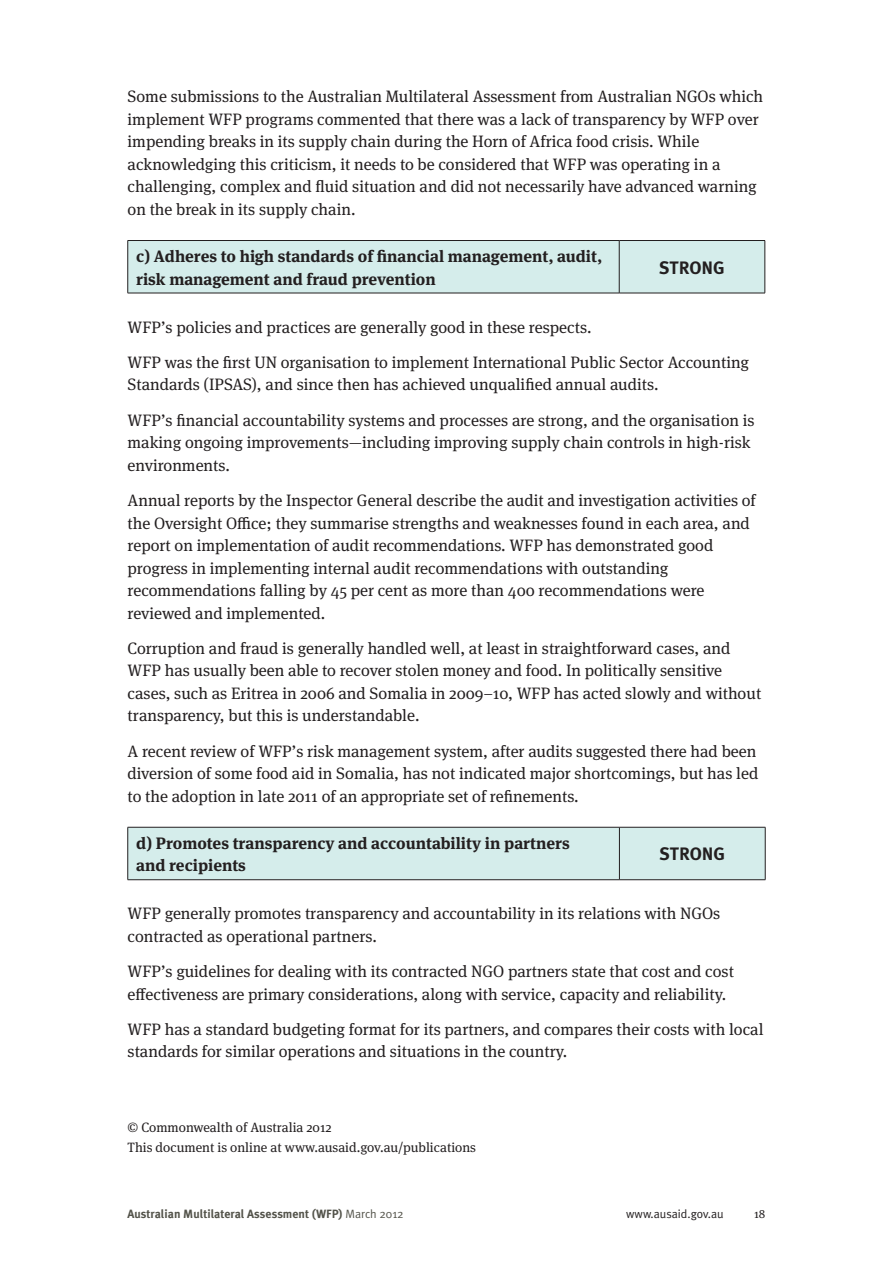
<style>
.page{position:relative;width:893px;height:1263px;background:#fff}
.page>*{position:absolute;margin:0;border:0;box-sizing:border-box;transform-origin:0 0}
._08bbbb_RIGHT_COLUMN{font:700 18px "Meta Plus";color:#231f20}
._04__BODY_TEXT{font:16.5px/22.5px "Meta Serif OT";color:#231f20}
._04__BODY_TEXT-2{font:700 16.5px/22.5px "Meta Serif OT";color:#231f20}
._04__BODY_TEXT-3{font:13.5px "Meta Serif OT";color:#231f20}
.COPYRIGHT_CHANGE{font:13.5px "Meta Serif OT";color:#231f20}
.t1{font:700 12px "Meta Plus";color:#53534a}
.t2{font:12px "Meta Plus Normal";color:#231f20}
.t3{font:12px "Meta Serif OT";color:#231f20}
.s1{font-family:"Meta Plus Normal";font-weight:400}
</style>
<div class="page">
<div style="left:128px;top:241px;width:637px;height:52px;background:#d5edeb"></div>
<hr style="left:128px;top:240px;width:491px;height:1px;background:#231f20">
<hr style="left:619px;top:240px;width:146px;height:1px;background:#231f20">
<hr style="left:619px;top:241px;width:1px;height:52px;background:#231f20">
<hr style="left:128px;top:293px;width:491px;height:1px;background:#231f20">
<hr style="left:619px;top:293px;width:146px;height:1px;background:#231f20">
<hr style="left:127px;top:241px;width:1px;height:52px;background:#231f20">
<hr style="left:765px;top:241px;width:1px;height:52px;background:#231f20">
<div style="left:128px;top:828px;width:637px;height:51px;background:#d5edeb"></div>
<hr style="left:128px;top:827px;width:491px;height:1px;background:#231f20">
<hr style="left:619px;top:827px;width:146px;height:1px;background:#231f20">
<hr style="left:619px;top:827px;width:1px;height:52px;background:#231f20">
<hr style="left:128px;top:879px;width:491px;height:1px;background:#231f20">
<hr style="left:619px;top:879px;width:146px;height:1px;background:#231f20">
<hr style="left:127px;top:827px;width:1px;height:52px;background:#231f20">
<hr style="left:765px;top:827px;width:1px;height:52px;background:#231f20">
<p class="_04__BODY_TEXT" style="left:128px;top:86px;width:637px">Some submissions to the Australian Multilateral Assessment from Australian NGOs which implement WFP programs commented that there was a lack of transparency by WFP over impending breaks in its supply chain during the Horn of Africa food crisis. While acknowledging this criticism, it needs to be considered that WFP was operating in a challenging, complex and fluid situation and did not necessarily have advanced warning on the break in its supply chain.</p>
<p class="_04__BODY_TEXT-2" style="left:136px;top:245px;width:467px">c) Adheres to high standards of financial management, audit, risk management and fraud prevention</p>
<p class="_08bbbb_RIGHT_COLUMN" style="left:659px;top:257px;width:67px">STRONG</p>
<p class="_04__BODY_TEXT" style="left:128px;top:316px;width:465px">WFP’s policies and practices are generally good in these respects.</p>
<p class="_04__BODY_TEXT" style="left:128px;top:351px;width:623px">WFP was the first UN organisation to implement International Public Sector Accounting<br>Standards (IPSAS), and since then has achieved unqualified annual audits.</p>
<p class="_04__BODY_TEXT" style="left:128px;top:409px;width:628px">WFP’s financial accountability systems and processes are strong, and the organisation is making ongoing improvements—including improving supply chain controls in high-risk environments.</p>
<p class="_04__BODY_TEXT" style="left:128px;top:489px;width:630px">Annual reports by the Inspector General describe the audit and investigation activities of the Oversight Office; they summarise strengths and weaknesses found in each area, and report on implementation of audit recommendations. WFP has demonstrated good progress in implementing internal audit recommendations with outstanding recommendations falling by 45 per cent as more than 400 recommendations were reviewed and implemented.</p>
<p class="_04__BODY_TEXT" style="left:128px;top:637px;width:635px">Corruption and fraud is generally handled well, at least in straightforward cases, and WFP has usually been able to recover stolen money and food. In politically sensitive cases, such as Eritrea in 2006 and Somalia in 2009–10, WFP has acted slowly and without transparency, but this is understandable.</p>
<p class="_04__BODY_TEXT" style="left:128px;top:740px;width:632px;text-align:justify">A recent review of WFP’s risk management system, after audits suggested there had been diversion of some food aid in Somalia, has not indicated major shortcomings, but has led to the adoption in late 2011 of an appropriate set of refinements.</p>
<p class="_04__BODY_TEXT-2" style="left:136px;top:832px;width:435px">d) Promotes transparency and accountability in partners and recipients</p>
<p class="_08bbbb_RIGHT_COLUMN" style="left:659px;top:844px;width:67px">STRONG</p>
<p class="_04__BODY_TEXT" style="left:128px;top:903px;width:594px">WFP generally promotes transparency and accountability in its relations with NGOs contracted as operational partners.</p>
<p class="_04__BODY_TEXT" style="left:128px;top:961px;width:608px">WFP’s guidelines for dealing with its contracted NGO partners state that cost and cost effectiveness are primary considerations, along with service, capacity and reliability.</p>
<p class="_04__BODY_TEXT" style="left:128px;top:1018px;width:637px">WFP has a standard budgeting format for its partners, and compares their costs with local standards for similar operations and situations in the country.</p>
<p class="COPYRIGHT_CHANGE" style="left:128px;top:1119px;width:206px">© Commonwealth of Australia 2012</p>
<p class="_04__BODY_TEXT-3" style="left:128px;top:1140px;width:350px">This document is online at www.ausaid.gov.au/publications</p>
<p class="t1" style="left:128px;top:1207px;width:278px">Australian Multilateral Assessment (WFP) <span class="s1">March 2012</span></p>
<p class="t2" style="left:626px;top:1207px;width:99px">www.ausaid.gov.au</p>
<p class="t3" style="left:754px;top:1207px;width:13px">18</p>
</div>
